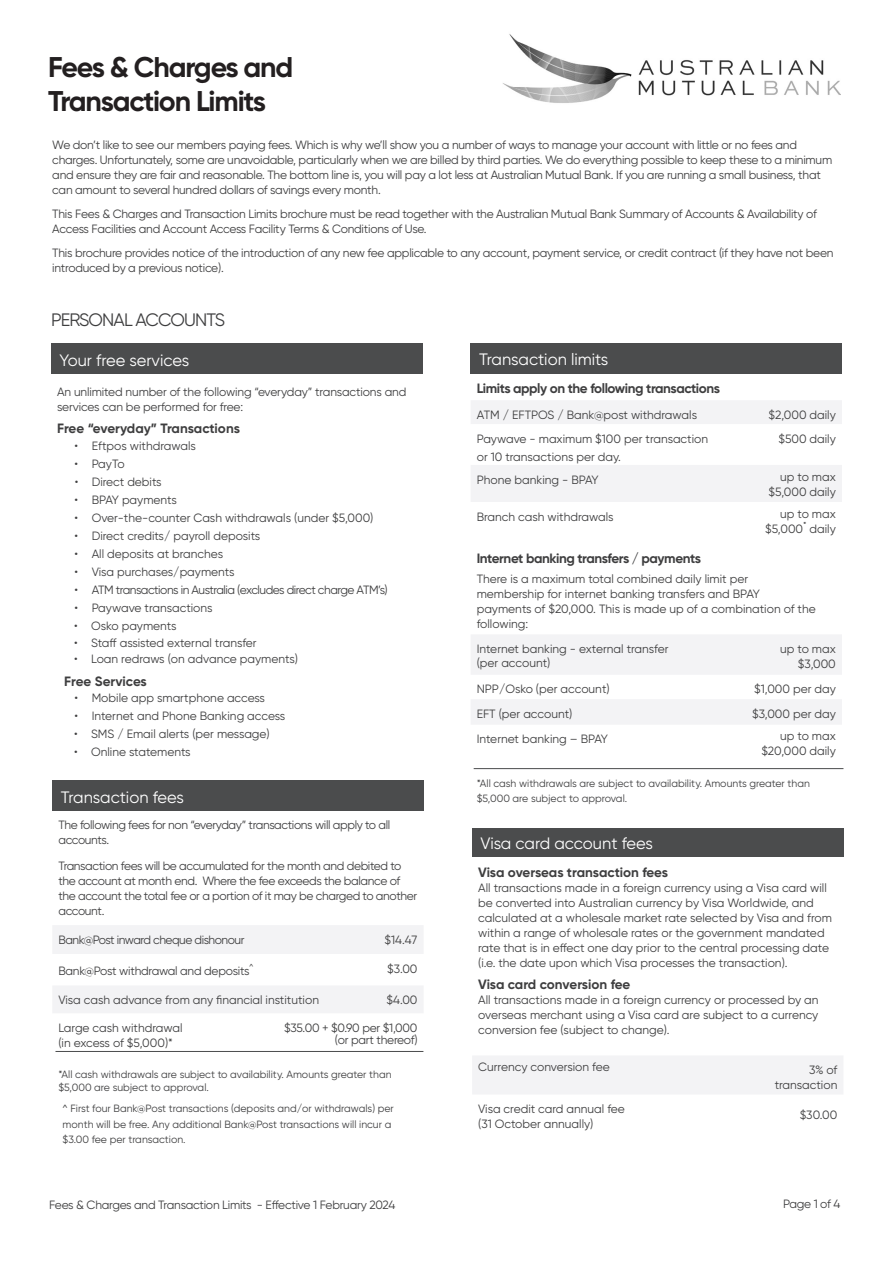
<style>
.page{position:relative;width:893px;height:1263px;background:#fff}
.page>*{position:absolute;margin:0;border:0;box-sizing:border-box;transform-origin:0 0}
.t1{font:700 28.5px/34.2px "Gilroy";letter-spacing:-.04em;color:#231f20}
.t2{font:18px "Gilroy";letter-spacing:-.05em;color:#3e3e3f}
.t3{font:16.5px "Gilroy";color:#fff}
.t4{font:700 13.5px "Gilroy";letter-spacing:-.02em;color:#3e3e3f}
.t5{font:700 13.5px "Gilroy";color:#3e3e3f}
.t6{font:12px/15px "Gilroy";letter-spacing:-.02em;color:#3e3e3f}
.t7{font:12px/15px "Gilroy";color:#3e3e3f;text-align:right}
.t8{font:12px "Gilroy";letter-spacing:-.04em;color:#3e3e3f}
.t9{font:10.5px/15.3px "Gilroy";color:#3e3e3f}
</style>
<div class="page">
<img style="left:503px;top:34px;width:338px;height:69px">
<div style="left:52px;top:780px;width:371px;height:31px;background:#4b4c4d"></div>
<div style="left:51px;top:344px;width:371px;height:30px;background:#4b4c4d"></div>
<svg style="left:53px;top:925px;width:371px;height:127px"></svg>
<div style="left:471px;top:344px;width:371px;height:30px;background:#4b4c4d"></div>
<div style="left:471px;top:401px;width:371px;height:23px;background:#f3f3f5"></div>
<div style="left:471px;top:465px;width:371px;height:37px;background:#f3f3f5"></div>
<div style="left:471px;top:635px;width:371px;height:39px;background:#f3f3f5"></div>
<div style="left:471px;top:700px;width:371px;height:24px;background:#f3f3f5"></div>
<div style="left:472px;top:1056px;width:371px;height:38px;background:#f3f3f5"></div>
<div style="left:472px;top:829px;width:371px;height:28px;background:#4b4c4d"></div>
<hr style="left:55px;top:1051px;width:368px;height:1px;background:#4b4c4d">
<hr style="left:474px;top:768px;width:369px;height:1px;background:#4b4c4d">
<p class="t1" style="left:48px;top:50px;width:247px">Fees &amp; Charges and<br>Transaction Limits</p>
<p class="t6" style="left:52px;top:137px;width:781px">We don’t like to see our members paying fees. Which is why we’ll show you a number of ways to manage your account with little or no fees and charges. Unfortunately, some are unavoidable, particularly when we are billed by third parties. We do everything possible to keep these to a minimum and ensure they are fair and reasonable. The bottom line is, you will pay a lot less at Australian Mutual Bank. If you are running a small business, that can amount to several hundred dollars of savings every month.</p>
<p class="t6" style="left:52px;top:206px;width:766px">This Fees &amp; Charges and Transaction Limits brochure must be read together with the Australian Mutual Bank Summary of Accounts &amp; Availability of<br>Access Facilities and Account Access Facility Terms &amp; Conditions of Use.</p>
<p class="t6" style="left:52px;top:245px;width:783px">This brochure provides notice of the introduction of any new fee applicable to any account, payment service, or credit contract (if they have not been introduced by a previous notice).</p>
<p class="t2" style="left:51px;top:309px;width:176px">PERSONAL ACCOUNTS</p>
<p class="t3" style="left:60px;top:350px;width:131px">Your free services</p>
<p class="t6" style="left:57px;top:384px;width:351px">An unlimited number of the following “everyday” transactions and services can be performed for free:</p>
<p class="t5" style="left:57px;top:420px;width:184px">Free “everyday” Transactions</p>
<p class="t7" style="left:74px;top:438px;width:123px">• Eftpos withdrawals</p>
<p class="t6" style="left:74px;top:456px;width:52px">• PayTo</p>
<p class="t7" style="left:75px;top:474px;width:88px">• Direct debits</p>
<p class="t7" style="left:74px;top:492px;width:104px">• BPAY payments</p>
<p class="t7" style="left:74px;top:510px;width:301px">• Over-the-counter Cash withdrawals (under $5,000)</p>
<p class="t7" style="left:74px;top:528px;width:187px">• Direct credits/ payroll deposits</p>
<p class="t7" style="left:74px;top:546px;width:150px">• All deposits at branches</p>
<p class="t7" style="left:74px;top:564px;width:162px">• Visa purchases/payments</p>
<p class="t8" style="left:74px;top:582px;width:315px">• ATM transactions in Australia (excludes direct charge ATM’s)</p>
<p class="t7" style="left:74px;top:600px;width:140px">• Paywave transactions</p>
<p class="t7" style="left:74px;top:618px;width:104px">• Osko payments</p>
<p class="t7" style="left:74px;top:635px;width:184px">• Staff assisted external transfer</p>
<p class="t7" style="left:74px;top:651px;width:225px">• Loan redraws (on advance payments)</p>
<p class="t5" style="left:64px;top:673px;width:84px">Free Services</p>
<p class="t7" style="left:74px;top:690px;width:192px">• Mobile app smartphone access</p>
<p class="t7" style="left:74px;top:708px;width:212px">• Internet and Phone Banking access</p>
<p class="t7" style="left:74px;top:726px;width:197px">• SMS / Email alerts (per message)</p>
<p class="t7" style="left:74px;top:744px;width:118px">• Online statements</p>
<p class="t3" style="left:61px;top:787px;width:125px">Transaction fees</p>
<p class="t6" style="left:58px;top:817px;width:333px">The following fees for non “everyday” transactions will apply to all accounts.</p>
<p class="t6" style="left:58px;top:858px;width:360px">Transaction fees will be accumulated for the month and debited to the account at month end. Where the fee exceeds the balance of the account the total fee or a portion of it may be charged to another account.</p>
<p class="t8" style="left:58px;top:932px;width:188px">Bank@Post inward cheque dishonour</p>
<p class="t6" style="left:384px;top:932px;width:34px">$14.47</p>
<p class="t6" style="left:58px;top:963px;width:197px">Bank@Post withdrawal and deposits<sup>^</sup></p>
<p class="t6" style="left:387px;top:961px;width:32px">$3.00</p>
<p class="t7" style="left:58px;top:992px;width:262px">Visa cash advance from any financial institution</p>
<p class="t6" style="left:386px;top:992px;width:33px">$4.00</p>
<p class="t7" style="left:58px;top:1020px;width:126px">Large cash withdrawal</p>
<p class="t6" style="left:58px;top:1035px;width:116px">(in excess of $5,000)*</p>
<p class="t6" style="left:284px;top:1022px;width:135px;line-height:12px;text-align:right">$35.00 + $0.90 per $1,000 (or part thereof)</p>
<p class="t9" style="left:58px;top:1067px;width:335px;line-height:13.5px">*All cash withdrawals are subject to availability. Amounts greater than $5,000 are subject to approval.</p>
<p class="t9" style="left:63px;top:1101px;width:333px">^ First four Bank@Post transactions (deposits and/or withdrawals) per month will be free. Any additional Bank@Post transactions will incur a $3.00 fee per transaction.</p>
<p class="t3" style="left:479px;top:349px;width:131px">Transaction limits</p>
<p class="t4" style="left:477px;top:379px;width:245px">Limits apply on the following transactions</p>
<p class="t7" style="left:477px;top:407px;width:222px">ATM / EFTPOS / Bank@post withdrawals</p>
<p class="t7" style="left:768px;top:407px;width:69px">$2,000 daily</p>
<p class="t7" style="left:477px;top:429px;width:233px;line-height:18px;text-align:left">Paywave - maximum $100 per transaction or 10 transactions per day.</p>
<p class="t7" style="left:778px;top:431px;width:59px">$500 daily</p>
<p class="t7" style="left:477px;top:472px;width:123px">Phone banking - BPAY</p>
<p class="t7" style="left:768px;top:469px;width:69px">up to max $5,000 daily</p>
<p class="t7" style="left:477px;top:509px;width:138px">Branch cash withdrawals</p>
<p class="t7" style="left:765px;top:506px;width:72px">up to max $5,000<sup>*</sup> daily</p>
<p class="t4" style="left:477px;top:550px;width:226px">Internet banking transfers / payments</p>
<p class="t7" style="left:477px;top:571px;width:341px;text-align:left">There is a maximum total combined daily limit per membership for internet banking transfers and BPAY payments of $20,000. This is made up of a combination of the following:</p>
<p class="t7" style="left:477px;top:641px;width:193px">Internet banking - external transfer</p>
<p class="t7" style="left:477px;top:655px;width:75px">(per account)</p>
<p class="t7" style="left:780px;top:641px;width:57px">up to max $3,000</p>
<p class="t7" style="left:477px;top:682px;width:134px">NPP/Osko (per account)</p>
<p class="t7" style="left:754px;top:682px;width:83px">$1,000 per day</p>
<p class="t7" style="left:477px;top:706px;width:97px">EFT (per account)</p>
<p class="t7" style="left:752px;top:706px;width:85px">$3,000 per day</p>
<p class="t7" style="left:477px;top:732px;width:133px">Internet banking – BPAY</p>
<p class="t7" style="left:761px;top:729px;width:76px">up to max $20,000 daily</p>
<p class="t9" style="left:477px;top:776px;width:335px">*All cash withdrawals are subject to availability. Amounts greater than $5,000 are subject to approval.</p>
<p class="t3" style="left:481px;top:833px;width:174px">Visa card account fees</p>
<p class="t4" style="left:478px;top:864px;width:191px">Visa overseas transaction fees</p>
<p class="t7" style="left:478px;top:880px;width:355px;text-align:left">All transactions made in a foreign currency using a Visa card will be converted into Australian currency by Visa Worldwide, and calculated at a wholesale market rate selected by Visa and from within a range of wholesale rates or the government mandated rate that is in effect one day prior to the central processing date (i.e. the date upon which Visa processes the transaction).</p>
<p class="t4" style="left:478px;top:976px;width:154px">Visa card conversion fee</p>
<p class="t6" style="left:478px;top:992px;width:342px;text-align:justify">All transactions made in a foreign currency or processed by an overseas merchant using a Visa card are subject to a currency conversion fee (subject to change).</p>
<p class="t7" style="left:478px;top:1059px;width:133px">Currency conversion fee</p>
<p class="t7" style="left:775px;top:1062px;width:64px">3% of transaction</p>
<p class="t7" style="left:478px;top:1101px;width:148px;text-align:left">Visa credit card annual fee (31 October annually)</p>
<p class="t6" style="left:800px;top:1107px;width:39px">$30.00</p>
<p class="t6" style="left:49px;top:1197px;width:348px">Fees &amp; Charges and Transaction Limits - Effective 1 February 2024</p>
<p class="t6" style="left:783px;top:1196px;width:59px">Page 1 of 4</p>
</div>
